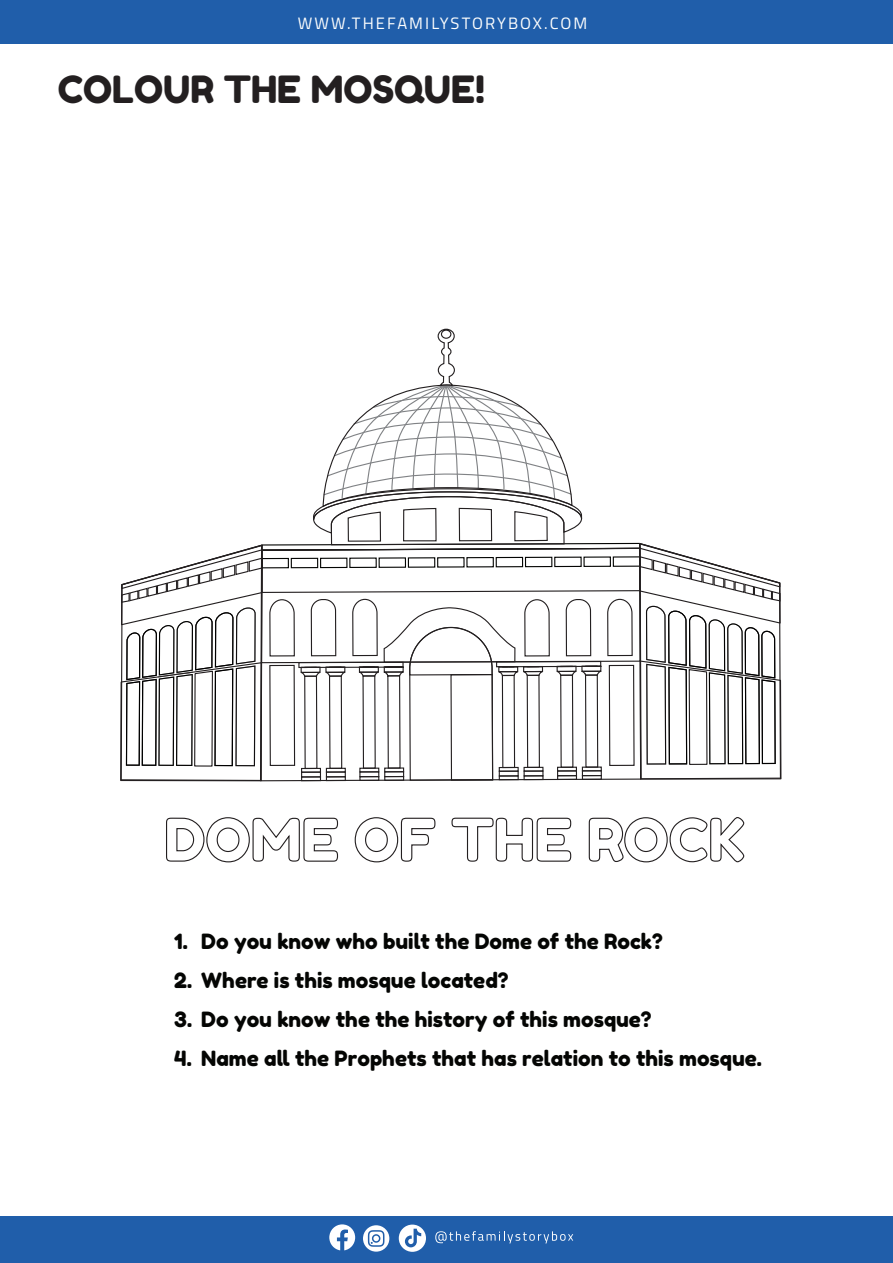
<style>
.page{position:relative;width:893px;height:1263px;background:#fff}
.page>*{position:absolute;margin:0;border:0;box-sizing:border-box;transform-origin:0 0}
.t1{font:37.5px "Fredoka One";color:#231f20}
.t2{font:21px "Fredoka One";color:#040503}
.t3{font:16.5px "Cairo";letter-spacing:.125em;color:#fdfefe}
</style>
<div class="page">
<div style="left:0;top:1217px;width:893px;height:46px;background:#205eaa"></div>
<svg style="left:435px;top:1231px;width:138px;height:12px"></svg>
<div style="left:0;top:0;width:893px;height:44px;background:#205eaa"></div>
<svg style="left:329px;top:1224px;width:26px;height:26px"></svg>
<svg style="left:363px;top:1225px;width:26px;height:26px"></svg>
<svg style="left:399px;top:1224px;width:27px;height:28px"></svg>
<svg style="left:120px;top:328px;width:662px;height:454px"></svg>
<svg style="left:166px;top:817px;width:173px;height:46px"></svg>
<svg style="left:354px;top:817px;width:82px;height:46px"></svg>
<svg style="left:451px;top:817px;width:121px;height:45px"></svg>
<svg style="left:588px;top:817px;width:157px;height:46px"></svg>
<p class="t3" style="left:298px;top:11px;width:291px">WWW.THEFAMILYSTORYBOX.COM</p>
<h1 class="t1" style="left:58px;top:66px;width:429px">COLOUR THE MOSQUE!</h1>
<p class="t2" style="left:174px;top:928px;width:490px">1. Do you know who built the Dome of the Rock?</p>
<p class="t2" style="left:174px;top:967px;width:336px">2. Where is this mosque located?</p>
<p class="t2" style="left:174px;top:1006px;width:479px">3. Do you know the the history of this mosque?</p>
<p class="t2" style="left:174px;top:1045px;width:589px">4. Name all the Prophets that has relation to this mosque.</p>
</div>
